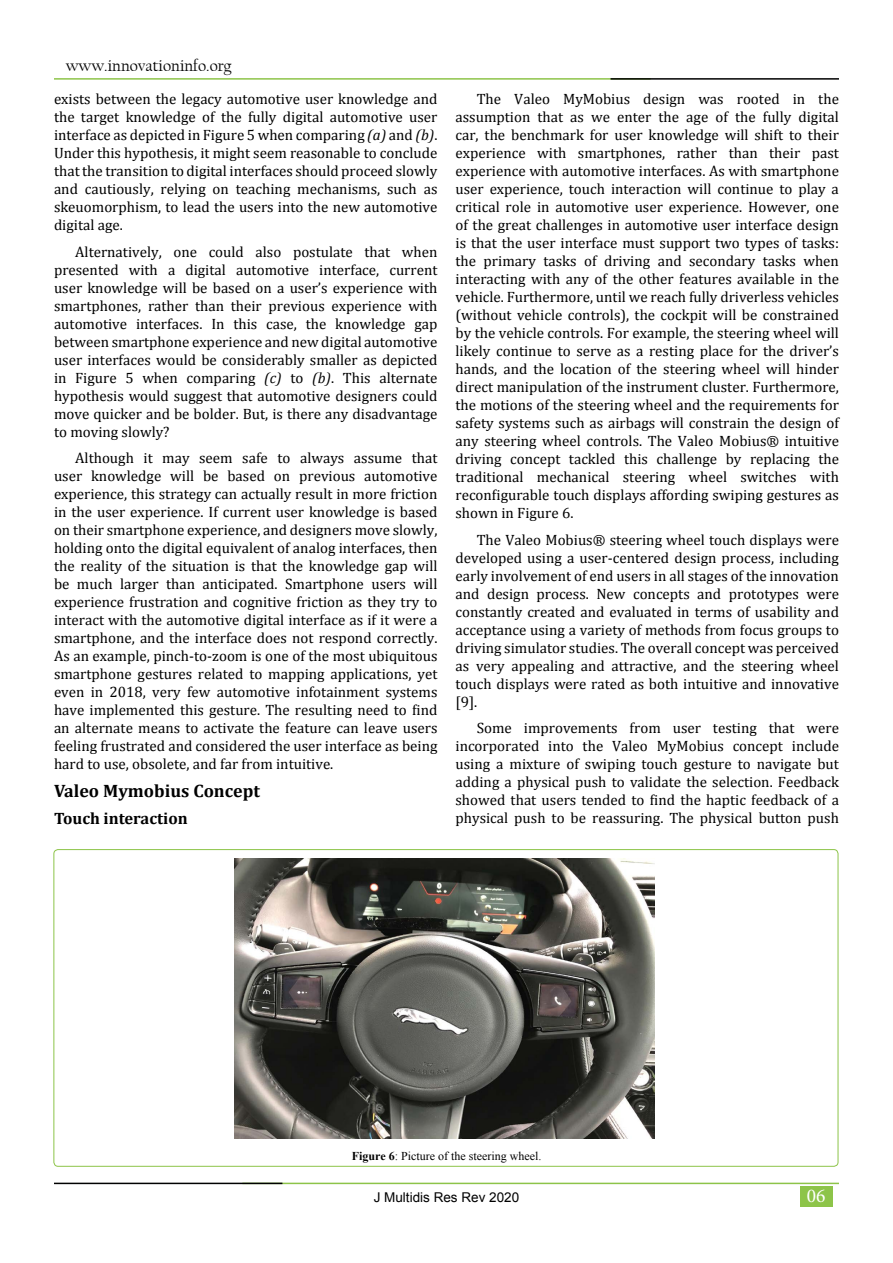
<style>
.page{position:relative;width:893px;height:1263px;background:#fff}
.page>*{position:absolute;margin:0;border:0;box-sizing:border-box;transform-origin:0 0}
.t1{font:19.5px "Minion Pro";color:#fff}
.t2{font:700 18px "Cambria";color:#000}
.t3{font:16.5px "Californian FB";color:#000}
.t4{font:700 16.5px "Cambria";color:#000}
.t5{font:15px/18px "Cambria";color:#000;text-align:justify}
.t6{font:13.5px "Arial";color:#000}
.t7{font:12px "Times New Roman";color:#000}
.s1{font-style:italic}
.s2{font-weight:700}
</style>
<div class="page">
<div style="left:800px;top:1186px;width:32px;height:20px;background:#8dc449"></div>
<hr style="left:54px;top:78px;width:597px;height:2px;background:#8dc449">
<hr style="left:610px;top:78px;width:229px;height:2px;background:#000101">
<hr style="left:242px;top:1183px;width:597px;height:1px;background:#8dc449">
<hr style="left:54px;top:1183px;width:228px;height:1px;background:#000101">
<img style="left:234px;top:859px;width:421px;height:279px">
<p class="t3" style="left:66px;top:57px;width:167px">www.innovationinfo.org</p>
<p class="t5" style="left:54px;top:90px;width:385px">exists between the legacy automotive user knowledge and the target knowledge of the fully digital automotive user interface as depicted in Figure 5 when comparing <span class="s1">(a)</span> and <span class="s1">(b)</span>.<br>Under this hypothesis, it might seem reasonable to conclude that the transition to digital interfaces should proceed slowly and cautiously, relying on teaching mechanisms, such as skeuomorphism, to lead the users into the new automotive digital age.</p>
<p class="t5" style="left:54px;top:242px;width:385px;text-indent:21px">Alternatively, one could also postulate that when presented with a digital automotive interface, current user knowledge will be based on a user’s experience with smartphones, rather than their previous experience with automotive interfaces. In this case, the knowledge gap between smartphone experience and new digital automotive user interfaces would be considerably smaller as depicted in Figure 5 when comparing <span class="s1">(c)</span> to <span class="s1">(b)</span>. This alternate hypothesis would suggest that automotive designers could move quicker and be bolder. But, is there any disadvantage to moving slowly?</p>
<p class="t5" style="left:54px;top:449px;width:385px;text-indent:21px">Although it may seem safe to always assume that user knowledge will be based on previous automotive experience, this strategy can actually result in more friction in the user experience. If current user knowledge is based on their smartphone experience, and designers move slowly, holding onto the digital equivalent of analog interfaces, then the reality of the situation is that the knowledge gap will be much larger than anticipated. Smartphone users will experience frustration and cognitive friction as they try to interact with the automotive digital interface as if it were a smartphone, and the interface does not respond correctly.<br>As an example, pinch-to-zoom is one of the most ubiquitous smartphone gestures related to mapping applications, yet even in 2018, very few automotive infotainment systems have implemented this gesture. The resulting need to find an alternate means to activate the feature can leave users feeling frustrated and considered the user interface as being hard to use, obsolete, and far from intuitive.</p>
<p class="t2" style="left:54px;top:778px;width:208px">Valeo Mymobius Concept</p>
<p class="t4" style="left:54px;top:807px;width:135px">Touch interaction</p>
<p class="t5" style="left:455px;top:90px;width:385px;text-indent:21px">The Valeo MyMobius design was rooted in the assumption that as we enter the age of the fully digital car, the benchmark for user knowledge will shift to their experience with smartphones, rather than their past experience with automotive interfaces. As with smartphone user experience, touch interaction will continue to play a critical role in automotive user experience. However, one of the great challenges in automotive user interface design is that the user interface must support two types of tasks: the primary tasks of driving and secondary tasks when interacting with any of the other features available in the vehicle. Furthermore, until we reach fully driverless vehicles (without vehicle controls), the cockpit will be constrained by the vehicle controls. For example, the steering wheel will likely continue to serve as a resting place for the driver’s hands, and the location of the steering wheel will hinder direct manipulation of the instrument cluster. Furthermore, the motions of the steering wheel and the requirements for safety systems such as airbags will constrain the design of any steering wheel controls. The Valeo Mobius® intuitive driving concept tackled this challenge by replacing the traditional mechanical steering wheel switches with reconfigurable touch displays affording swiping gestures as shown in Figure 6.</p>
<p class="t5" style="left:455px;top:530px;width:385px;text-indent:21px">The Valeo Mobius® steering wheel touch displays were developed using a user-centered design process, including early involvement of end users in all stages of the innovation and design process. New concepts and prototypes were constantly created and evaluated in terms of usability and acceptance using a variety of methods from focus groups to driving simulator studies. The overall concept was perceived as very appealing and attractive, and the steering wheel touch displays were rated as both intuitive and innovative [9].</p>
<p class="t5" style="left:455px;top:719px;width:385px;text-indent:21px">Some improvements from user testing that were incorporated into the Valeo MyMobius concept include using a mixture of swiping touch gesture to navigate but adding a physical push to validate the selection. Feedback showed that users tended to find the haptic feedback of a physical push to be reassuring. The physical button push</p>
<p class="t7" style="left:352px;top:1147px;width:191px"><span class="s2">Figure 6</span>: Picture of the steering wheel.</p>
<p class="t6" style="left:374px;top:1188px;width:147px">J Multidis Res Rev 2020</p>
<h1 class="t1" style="left:807px;top:1183px;width:20px">06</h1>
</div>
